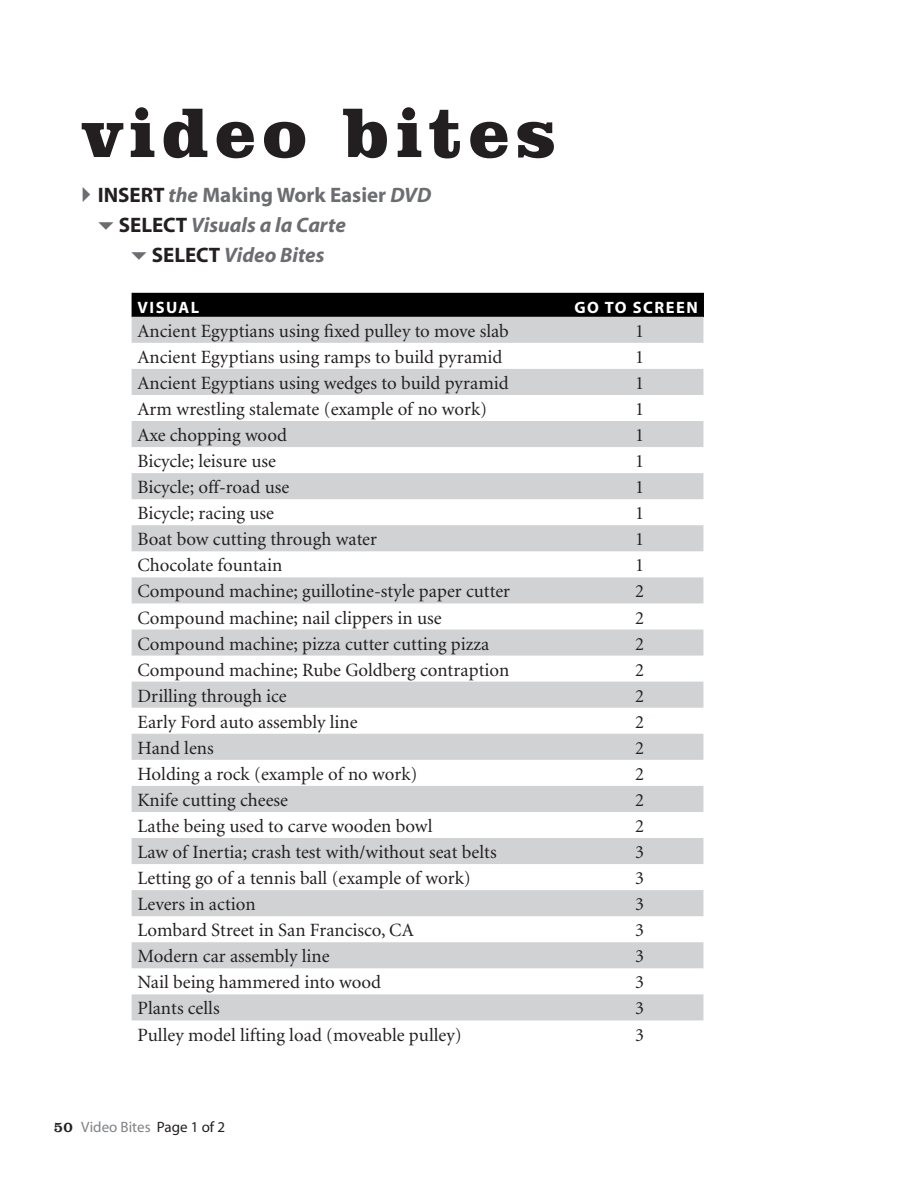
<style>
.page{position:relative;width:918px;height:1188px;background:#fff}
.page>*{position:absolute;margin:0;border:0;box-sizing:border-box;transform-origin:0 0}
.t1{font:900 72px "Clarendon BT";letter-spacing:.09em;color:#231f20}
.t2{font:italic 700 21px "Myriad";color:#6c6d70}
.t3{font:700 21px "Myriad";color:#6c6d70}
.t4{font:18.75px "Minion";color:#231f20}
.t5{font:700 16.5px "Myriad";letter-spacing:.09em;color:#fff}
.t6{font:15px "Myriad";color:#808285}
.t7{font:15px "Clarendon BT";color:#231f20}
.s1{color:#231f20}
.s2{font-style:italic}
.s3{font-style:normal;color:#231f20}
</style>
<div class="page">
<div style="left:132px;top:293px;width:572px;height:24px;background:#000"></div>
<svg style="left:132px;top:317px;width:571px;height:703px;fill:#d1d2d4"></svg>
<h1 class="t1" style="left:81px;top:88px;width:477px">video bites</h1>
<p class="t3" style="left:74px;top:185px;width:359px">✔<span class="s1">INSERT</span> <span class="s2">the</span> Making Work Easier <span class="s2">DVD</span></p>
<p class="t2" style="left:119px;top:215px;width:229px"><span class="s3">SELECT</span> Visuals a la Carte</p>
<p class="t2" style="left:152px;top:245px;width:174px"><span class="s3">SELECT</span> Video Bites</p>
<p class="t5" style="left:138px;top:299px;width:63px">VISUAL</p>
<p class="t5" style="left:575px;top:299px;width:125px">GO TO SCREEN</p>
<p class="t4" style="left:138px;top:322px;width:373px">Ancient Egyptians using fixed pulley to move slab</p>
<p class="t4" style="left:635px;top:322px;width:10px">1</p>
<p class="t4" style="left:138px;top:348px;width:366px">Ancient Egyptians using ramps to build pyramid</p>
<p class="t4" style="left:635px;top:348px;width:10px">1</p>
<p class="t4" style="left:138px;top:374px;width:373px">Ancient Egyptians using wedges to build pyramid</p>
<p class="t4" style="left:635px;top:374px;width:10px">1</p>
<p class="t4" style="left:138px;top:400px;width:351px">Arm wrestling stalemate (example of no work)</p>
<p class="t4" style="left:635px;top:400px;width:10px">1</p>
<p class="t4" style="left:138px;top:426px;width:151px">Axe chopping wood</p>
<p class="t4" style="left:635px;top:426px;width:10px">1</p>
<p class="t4" style="left:138px;top:452px;width:140px">Bicycle; leisure use</p>
<p class="t4" style="left:635px;top:452px;width:10px">1</p>
<p class="t4" style="left:138px;top:478px;width:153px">Bicycle; off-road use</p>
<p class="t4" style="left:635px;top:478px;width:10px">1</p>
<p class="t4" style="left:138px;top:504px;width:138px">Bicycle; racing use</p>
<p class="t4" style="left:635px;top:504px;width:10px">1</p>
<p class="t4" style="left:138px;top:530px;width:241px">Boat bow cutting through water</p>
<p class="t4" style="left:635px;top:530px;width:10px">1</p>
<p class="t4" style="left:138px;top:556px;width:146px">Chocolate fountain</p>
<p class="t4" style="left:635px;top:556px;width:10px">1</p>
<p class="t4" style="left:138px;top:582px;width:374px">Compound machine; guillotine-style paper cutter</p>
<p class="t4" style="left:635px;top:582px;width:10px">2</p>
<p class="t4" style="left:138px;top:608px;width:306px">Compound machine; nail clippers in use</p>
<p class="t4" style="left:635px;top:608px;width:10px">2</p>
<p class="t4" style="left:138px;top:634px;width:353px">Compound machine; pizza cutter cutting pizza</p>
<p class="t4" style="left:635px;top:634px;width:10px">2</p>
<p class="t4" style="left:138px;top:660px;width:373px">Compound machine; Rube Goldberg contraption</p>
<p class="t4" style="left:635px;top:660px;width:10px">2</p>
<p class="t4" style="left:138px;top:686px;width:151px">Drilling through ice</p>
<p class="t4" style="left:635px;top:686px;width:10px">2</p>
<p class="t4" style="left:138px;top:713px;width:222px">Early Ford auto assembly line</p>
<p class="t4" style="left:635px;top:713px;width:10px">2</p>
<p class="t4" style="left:138px;top:739px;width:78px">Hand lens</p>
<p class="t4" style="left:635px;top:739px;width:10px">2</p>
<p class="t4" style="left:138px;top:765px;width:281px">Holding a rock (example of no work)</p>
<p class="t4" style="left:635px;top:765px;width:10px">2</p>
<p class="t4" style="left:138px;top:791px;width:152px">Knife cutting cheese</p>
<p class="t4" style="left:635px;top:791px;width:10px">2</p>
<p class="t4" style="left:138px;top:817px;width:296px">Lathe being used to carve wooden bowl</p>
<p class="t4" style="left:635px;top:817px;width:10px">2</p>
<p class="t4" style="left:138px;top:843px;width:361px">Law of Inertia; crash test with/without seat belts</p>
<p class="t4" style="left:635px;top:843px;width:10px">3</p>
<p class="t4" style="left:138px;top:869px;width:335px">Letting go of a tennis ball (example of work)</p>
<p class="t4" style="left:635px;top:869px;width:10px">3</p>
<p class="t4" style="left:138px;top:895px;width:120px">Levers in action</p>
<p class="t4" style="left:635px;top:895px;width:10px">3</p>
<p class="t4" style="left:138px;top:921px;width:278px">Lombard Street in San Francisco, CA</p>
<p class="t4" style="left:635px;top:921px;width:10px">3</p>
<p class="t4" style="left:138px;top:947px;width:193px">Modern car assembly line</p>
<p class="t4" style="left:635px;top:947px;width:10px">3</p>
<p class="t4" style="left:138px;top:973px;width:245px">Nail being hammered into wood</p>
<p class="t4" style="left:635px;top:973px;width:10px">3</p>
<p class="t4" style="left:138px;top:999px;width:84px">Plants cells</p>
<p class="t4" style="left:635px;top:999px;width:10px">3</p>
<p class="t4" style="left:138px;top:1025px;width:326px">Pulley model lifting load (moveable pulley)</p>
<p class="t4" style="left:635px;top:1025px;width:10px">3</p>
<p class="t7" style="left:54px;top:1117px;width:20px">50</p>
<p class="t6" style="left:81px;top:1120px;width:146px">Video Bites <span class="s1">Page 1 of 2</span></p>
</div>
